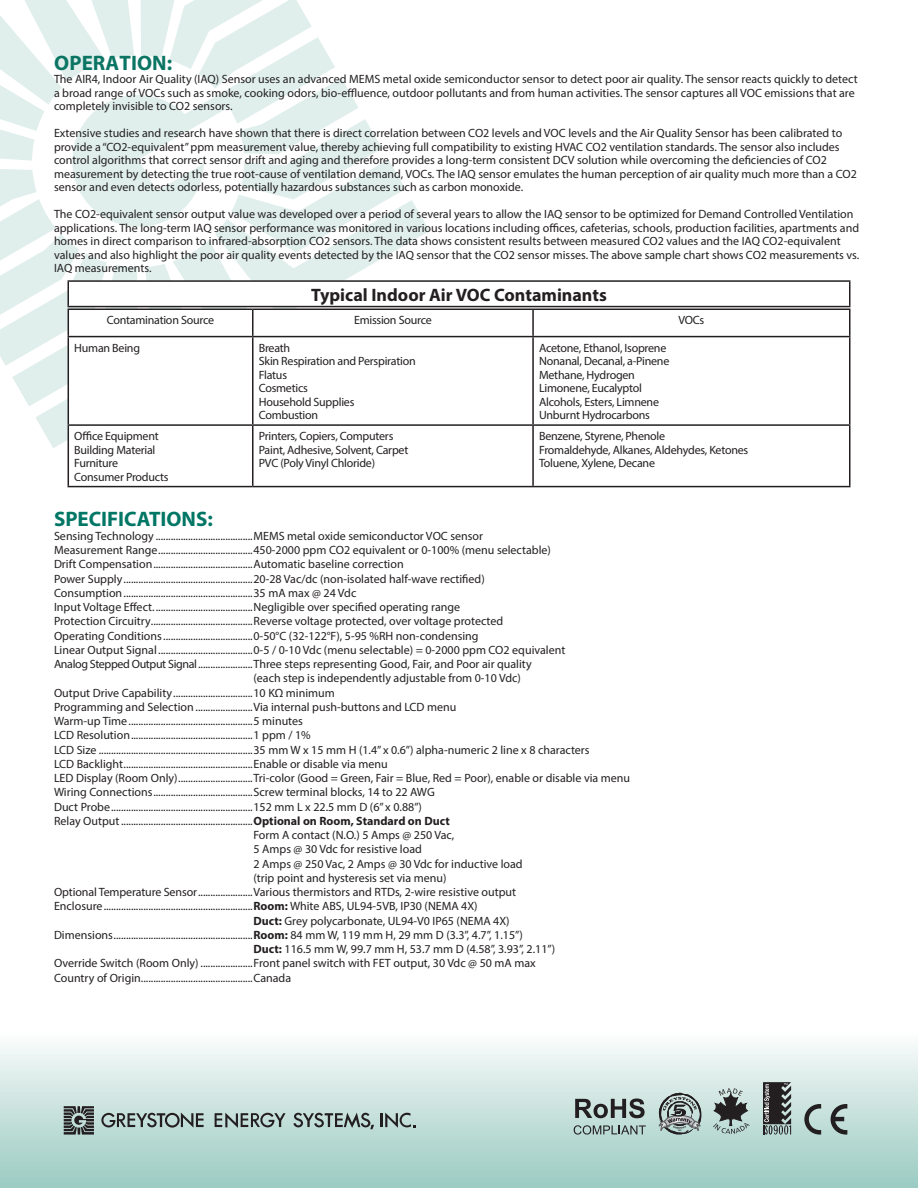
<style>
.page{position:relative;width:918px;height:1188px;background:#fff}
.page>*{position:absolute;margin:0;border:0;box-sizing:border-box;transform-origin:0 0}
.t1{font:700 21px "Myriad Pro";color:#007665}
.t2{font:700 21px "Myriad Pro";letter-spacing:.005em;color:#0b7564}
.t3{font:700 18px "Myriad Pro";color:#231f20}
.t4{font:12px/13.5px "Myriad Pro";color:#231f20}
.t5{font:12px "Myriad Pro";letter-spacing:-.02em;color:#231f20}
.s1{font-weight:700}
</style>
<div class="page">
<div style="left:0;top:1031px;width:918px;height:157px;background:linear-gradient(to bottom,#fcfdfc,#9acac1)"></div>
<svg style="left:69px;top:335px;width:780px;height:151px"></svg>
<hr style="left:253px;top:309px;width:280px;height:1px;background:#231f20">
<hr style="left:533px;top:309px;width:318px;height:1px;background:#231f20">
<hr style="left:532px;top:310px;width:2px;height:26px;background:#231f20">
<hr style="left:253px;top:336px;width:280px;height:1px;background:#231f20">
<hr style="left:533px;top:336px;width:318px;height:1px;background:#231f20">
<hr style="left:532px;top:337px;width:2px;height:87px;background:#231f20">
<hr style="left:849px;top:337px;width:1px;height:87px;background:#231f20">
<hr style="left:68px;top:426px;width:1px;height:60px;background:#231f20">
<hr style="left:253px;top:424px;width:280px;height:2px;background:#231f20">
<hr style="left:252px;top:426px;width:2px;height:60px;background:#231f20">
<hr style="left:533px;top:424px;width:318px;height:2px;background:#231f20">
<hr style="left:532px;top:426px;width:2px;height:60px;background:#231f20">
<hr style="left:849px;top:426px;width:1px;height:60px;background:#231f20">
<hr style="left:68px;top:486px;width:185px;height:1px;background:#231f20">
<hr style="left:253px;top:486px;width:280px;height:1px;background:#231f20">
<hr style="left:533px;top:486px;width:318px;height:1px;background:#231f20">
<hr style="left:68px;top:280px;width:782px;height:2px;background:#231f20">
<svg style="left:0;top:0;width:430px;height:448px"></svg>
<svg style="left:849px;top:282px;width:1px;height:54px"></svg>
<hr style="left:68px;top:306px;width:782px;height:1px;background:#231f20">
<svg style="left:215px;top:1113px;width:71px;height:15px"></svg>
<svg style="left:101px;top:1113px;width:103px;height:15px"></svg>
<svg style="left:64px;top:1106px;width:30px;height:29px"></svg>
<svg style="left:293px;top:1113px;width:81px;height:16px"></svg>
<svg style="left:380px;top:1113px;width:36px;height:15px"></svg>
<svg style="left:574px;top:1125px;width:72px;height:10px"></svg>
<svg style="left:575px;top:1098px;width:70px;height:20px"></svg>
<svg style="left:659px;top:1093px;width:42px;height:41px"></svg>
<svg style="left:713px;top:1088px;width:37px;height:46px"></svg>
<svg style="left:804px;top:1104px;width:17px;height:31px"></svg>
<svg style="left:831px;top:1104px;width:16px;height:31px"></svg>
<svg style="left:763px;top:1082px;width:28px;height:53px"></svg>
<p class="t2" style="left:54px;top:49px;width:119px">OPERATION:</p>
<p class="t4" style="left:54px;top:72px;width:805px">The AIR4, Indoor Air Quality (IAQ) Sensor uses an advanced MEMS metal oxide semiconductor sensor to detect poor air quality. The sensor reacts quickly to detect a broad range of VOCs such as smoke, cooking odors, bio-effluence, outdoor pollutants and from human activities. The sensor captures all VOC emissions that are completely invisible to CO2 sensors.</p>
<p class="t4" style="left:54px;top:126px;width:804px">Extensive studies and research have shown that there is direct correlation between CO2 levels and VOC levels and the Air Quality Sensor has been calibrated to provide a “CO2-equivalent” ppm measurement value, thereby achieving full compatibility to existing HVAC CO2 ventilation standards. The sensor also includes control algorithms that correct sensor drift and aging and therefore provides a long-term consistent DCV solution while overcoming the deficiencies of CO2 measurement by detecting the true root-cause of ventilation demand, VOCs. The IAQ sensor emulates the human perception of air quality much more than a CO2 sensor and even detects odorless, potentially hazardous substances such as carbon monoxide.</p>
<p class="t4" style="left:54px;top:207px;width:807px">The CO2-equivalent sensor output value was developed over a period of several years to allow the IAQ sensor to be optimized for Demand Controlled Ventilation applications. The long-term IAQ sensor performance was monitored in various locations including offices, cafeterias, schools, production facilities, apartments and homes in direct comparison to infrared-absorption CO2 sensors. The data shows consistent results between measured CO2 values and the IAQ CO2-equivalent values and also highlight the poor air quality events detected by the IAQ sensor that the CO2 sensor misses. The above sample chart shows CO2 measurements vs.<br>IAQ measurements.</p>
<p class="t3" style="left:311px;top:283px;width:297px">Typical Indoor Air VOC Contaminants</p>
<p class="t5" style="left:107px;top:313px;width:109px">Contamination Source</p>
<p class="t5" style="left:354px;top:313px;width:79px">Emission Source</p>
<p class="t4" style="left:678px;top:313px;width:27px">VOCs</p>
<p class="t5" style="left:74px;top:340px;width:67px">Human Being</p>
<p class="t4" style="left:259px;top:341px;width:33px">Breath</p>
<p class="t5" style="left:259px;top:354px;width:158px">Skin Respiration and Perspiration</p>
<p class="t4" style="left:259px;top:368px;width:30px">Flatus</p>
<p class="t5" style="left:259px;top:381px;width:51px">Cosmetics</p>
<p class="t5" style="left:259px;top:394px;width:97px">Household Supplies</p>
<p class="t5" style="left:259px;top:408px;width:61px">Combustion</p>
<p class="t5" style="left:539px;top:340px;width:129px">Acetone, Ethanol, Isoprene</p>
<p class="t5" style="left:539px;top:354px;width:132px">Nonanal, Decanal, a-Pinene</p>
<p class="t5" style="left:539px;top:367px;width:97px">Methane, Hydrogen</p>
<p class="t5" style="left:539px;top:381px;width:104px">Limonene, Eucalyptol</p>
<p class="t5" style="left:539px;top:394px;width:121px">Alcohols, Esters, Limnene</p>
<p class="t5" style="left:539px;top:408px;width:112px">Unburnt Hydrocarbons</p>
<p class="t5" style="left:74px;top:429px;width:86px">Office Equipment</p>
<p class="t5" style="left:74px;top:442px;width:83px">Building Material</p>
<p class="t5" style="left:74px;top:456px;width:45px">Furniture</p>
<p class="t5" style="left:74px;top:469px;width:96px">Consumer Products</p>
<p class="t5" style="left:259px;top:429px;width:136px">Printers, Copiers, Computers</p>
<p class="t5" style="left:259px;top:442px;width:151px">Paint, Adhesive, Solvent, Carpet</p>
<p class="t5" style="left:259px;top:456px;width:118px">PVC (Poly Vinyl Chloride)</p>
<p class="t5" style="left:539px;top:429px;width:128px">Benzene, Styrene, Phenole</p>
<p class="t5" style="left:539px;top:442px;width:211px">Fromaldehyde, Alkanes, Aldehydes, Ketones</p>
<p class="t5" style="left:539px;top:456px;width:117px">Toluene, Xylene, Decane</p>
<p class="t1" style="left:54px;top:505px;width:160px">SPECIFICATIONS:</p>
<p class="t4" style="left:54px;top:529px;width:431px">Sensing Technology .......................................MEMS metal oxide semiconductor VOC sensor</p>
<p class="t4" style="left:54px;top:543px;width:498px">Measurement Range......................................450-2000 ppm CO2 equivalent or 0-100% (menu selectable)</p>
<p class="t4" style="left:54px;top:557px;width:351px">Drift Compensation........................................Automatic baseline correction</p>
<p class="t4" style="left:54px;top:572px;width:432px">Power Supply....................................................20-28 Vac/dc (non-isolated half-wave rectified)</p>
<p class="t4" style="left:54px;top:586px;width:304px">Consumption....................................................35 mA max @ 24 Vdc</p>
<p class="t4" style="left:54px;top:600px;width:408px">Input Voltage Effect........................................Negligible over specified operating range</p>
<p class="t4" style="left:54px;top:614px;width:451px">Protection Circuitry.........................................Reverse voltage protected, over voltage protected</p>
<p class="t4" style="left:54px;top:629px;width:426px">Operating Conditions....................................0-50°C (32-122°F), 5-95 %RH non-condensing</p>
<p class="t4" style="left:54px;top:643px;width:513px">Linear Output Signal ......................................0-5 / 0-10 Vdc (menu selectable) = 0-2000 ppm CO2 equivalent</p>
<p class="t4" style="left:54px;top:657px;width:479px">Analog Stepped Output Signal......................Three steps representing Good, Fair, and Poor air quality</p>
<p class="t4" style="left:254px;top:671px;width:269px">(each step is independently adjustable from 0-10 Vdc)</p>
<p class="t4" style="left:54px;top:686px;width:282px">Output Drive Capability................................10 KΩ minimum</p>
<p class="t4" style="left:54px;top:700px;width:404px">Programming and Selection .......................Via internal push-buttons and LCD menu</p>
<p class="t4" style="left:54px;top:714px;width:250px">Warm-up Time..................................................5 minutes</p>
<p class="t4" style="left:54px;top:728px;width:258px">LCD Resolution.................................................1 ppm / 1%</p>
<p class="t4" style="left:54px;top:743px;width:537px">LCD Size ..............................................................35 mm W x 15 mm H (1.4” x 0.6”) alpha-numeric 2 line x 8 characters</p>
<p class="t4" style="left:54px;top:757px;width:335px">LCD Backlight....................................................Enable or disable via menu</p>
<p class="t4" style="left:54px;top:771px;width:578px">LED Display (Room Only)..............................Tri-color (Good = Green, Fair = Blue, Red = Poor), enable or disable via menu</p>
<p class="t4" style="left:54px;top:785px;width:382px">Wiring Connections........................................Screw terminal blocks, 14 to 22 AWG</p>
<p class="t4" style="left:54px;top:800px;width:370px">Duct Probe.........................................................152 mm L x 22.5 mm D (6” x 0.88”)</p>
<p class="t4" style="left:54px;top:814px;width:397px">Relay Output.....................................................<span class="s1">Optional on Room, Standard on Duct</span></p>
<p class="t4" style="left:254px;top:828px;width:202px">Form A contact (N.O.) 5 Amps @ 250 Vac,</p>
<p class="t4" style="left:254px;top:842px;width:170px">5 Amps @ 30 Vdc for resistive load</p>
<p class="t4" style="left:254px;top:857px;width:271px">2 Amps @ 250 Vac, 2 Amps @ 30 Vdc for inductive load</p>
<p class="t4" style="left:254px;top:871px;width:194px">(trip point and hysteresis set via menu)</p>
<p class="t4" style="left:54px;top:885px;width:464px">Optional Temperature Sensor......................Various thermistors and RTDs, 2-wire resistive output</p>
<p class="t4" style="left:54px;top:899px;width:425px">Enclosure............................................................<span class="s1">Room:</span> White ABS, UL94-5VB, IP30 (NEMA 4X)</p>
<p class="t4" style="left:254px;top:914px;width:258px"><span class="s1">Duct:</span> Grey polycarbonate, UL94-V0 IP65 (NEMA 4X)</p>
<p class="t4" style="left:54px;top:928px;width:470px">Dimensions........................................................<span class="s1">Room:</span> 84 mm W, 119 mm H, 29 mm D (3.3”, 4.7”, 1.15”)</p>
<p class="t4" style="left:254px;top:942px;width:303px"><span class="s1">Duct:</span> 116.5 mm W, 99.7 mm H, 53.7 mm D (4.58”, 3.93”, 2.11”)</p>
<p class="t4" style="left:54px;top:956px;width:483px">Override Switch (Room Only) .....................Front panel switch with FET output, 30 Vdc @ 50 mA max</p>
<p class="t4" style="left:54px;top:971px;width:239px">Country of Origin.............................................Canada</p>
</div>
